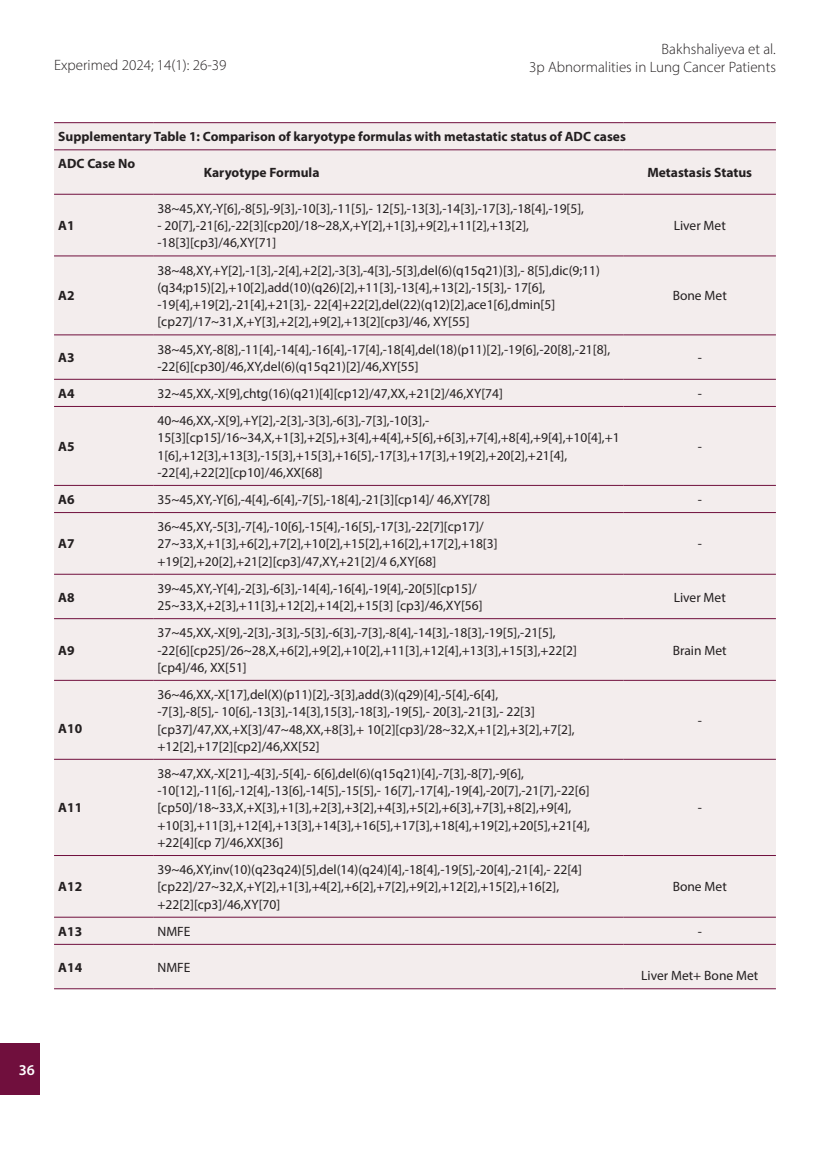
<style>
.page{position:relative;width:830px;height:1149px;background:#fff}
.page>*{position:absolute;margin:0;border:0;box-sizing:border-box;transform-origin:0 0}
.t1{font:300 15px/18px "Myriad Pro";color:#231f20;text-align:right}
.t2{font:600 15px "Myriad Pro";color:#fff}
.Ara_met{font:13.5px/17.2px "Myriad Pro";color:#231f20}
.Tablo_baslik{font:700 13.5px "Myriad Pro";color:#231f20}
.Ara_met-2{font:700 13.5px "Myriad Pro";color:#231f20}
</style>
<div class="page">
<div style="left:0;top:1042px;width:39px;height:52px;background:#700f3d"></div>
<div style="left:54px;top:123px;width:721px;height:865px;background:#f3eded"></div>
<hr style="left:54px;top:194px;width:99px;height:1px;background:#700f3d">
<hr style="left:153px;top:194px;width:470px;height:1px;background:#700f3d">
<hr style="left:623px;top:194px;width:152px;height:1px;background:#700f3d">
<hr style="left:54px;top:255px;width:99px;height:1px;background:#700f3d">
<hr style="left:153px;top:255px;width:470px;height:1px;background:#700f3d">
<hr style="left:623px;top:255px;width:152px;height:1px;background:#700f3d">
<hr style="left:54px;top:334px;width:99px;height:1px;background:#700f3d">
<hr style="left:153px;top:334px;width:470px;height:1px;background:#700f3d">
<hr style="left:623px;top:334px;width:152px;height:1px;background:#700f3d">
<hr style="left:54px;top:379px;width:99px;height:1px;background:#700f3d">
<hr style="left:153px;top:379px;width:470px;height:1px;background:#700f3d">
<hr style="left:623px;top:379px;width:152px;height:1px;background:#700f3d">
<hr style="left:54px;top:406px;width:99px;height:1px;background:#700f3d">
<hr style="left:153px;top:406px;width:470px;height:1px;background:#700f3d">
<hr style="left:623px;top:406px;width:152px;height:1px;background:#700f3d">
<hr style="left:54px;top:485px;width:99px;height:1px;background:#700f3d">
<hr style="left:153px;top:485px;width:470px;height:1px;background:#700f3d">
<hr style="left:623px;top:485px;width:152px;height:1px;background:#700f3d">
<hr style="left:54px;top:512px;width:99px;height:1px;background:#700f3d">
<hr style="left:153px;top:512px;width:470px;height:1px;background:#700f3d">
<hr style="left:623px;top:512px;width:152px;height:1px;background:#700f3d">
<hr style="left:54px;top:574px;width:99px;height:1px;background:#700f3d">
<hr style="left:153px;top:574px;width:470px;height:1px;background:#700f3d">
<hr style="left:623px;top:574px;width:152px;height:1px;background:#700f3d">
<hr style="left:54px;top:618px;width:99px;height:1px;background:#700f3d">
<hr style="left:153px;top:618px;width:470px;height:1px;background:#700f3d">
<hr style="left:623px;top:618px;width:152px;height:1px;background:#700f3d">
<hr style="left:54px;top:680px;width:99px;height:1px;background:#700f3d">
<hr style="left:153px;top:680px;width:470px;height:1px;background:#700f3d">
<hr style="left:623px;top:680px;width:152px;height:1px;background:#700f3d">
<hr style="left:54px;top:758px;width:99px;height:1px;background:#700f3d">
<hr style="left:153px;top:758px;width:470px;height:1px;background:#700f3d">
<hr style="left:623px;top:758px;width:152px;height:1px;background:#700f3d">
<hr style="left:54px;top:855px;width:99px;height:1px;background:#700f3d">
<hr style="left:153px;top:855px;width:470px;height:1px;background:#700f3d">
<hr style="left:623px;top:855px;width:152px;height:1px;background:#700f3d">
<hr style="left:54px;top:916px;width:99px;height:1px;background:#700f3d">
<hr style="left:153px;top:916px;width:470px;height:1px;background:#700f3d">
<hr style="left:623px;top:916px;width:152px;height:1px;background:#700f3d">
<hr style="left:54px;top:943px;width:99px;height:1px;background:#700f3d">
<hr style="left:153px;top:943px;width:470px;height:1px;background:#700f3d">
<hr style="left:623px;top:943px;width:152px;height:1px;background:#700f3d">
<hr style="left:54px;top:988px;width:99px;height:1px;background:#700f3d">
<hr style="left:153px;top:988px;width:470px;height:1px;background:#700f3d">
<hr style="left:623px;top:988px;width:152px;height:1px;background:#700f3d">
<hr style="left:54px;top:122px;width:99px;height:1px;background:#700f3d">
<hr style="left:153px;top:122px;width:470px;height:1px;background:#700f3d">
<hr style="left:623px;top:122px;width:152px;height:1px;background:#700f3d">
<hr style="left:54px;top:149px;width:99px;height:1px;background:#700f3d">
<hr style="left:153px;top:149px;width:470px;height:1px;background:#700f3d">
<hr style="left:623px;top:149px;width:152px;height:1px;background:#700f3d">
<p class="t1" style="left:54px;top:55px;width:174px">Experimed 2024; 14(1): 26-39</p>
<p class="t1" style="left:529px;top:40px;width:248px">Bakhshaliyeva et al.<br>3p Abnormalities in Lung Cancer Patients</p>
<p class="Tablo_baslik" style="left:58px;top:128px;width:569px">Supplementary Table 1: Comparison of karyotype formulas with metastatic status of ADC cases</p>
<p class="Ara_met-2" style="left:58px;top:155px;width:78px">ADC Case No</p>
<p class="Ara_met-2" style="left:204px;top:164px;width:117px">Karyotype Formula</p>
<p class="Ara_met-2" style="left:647px;top:164px;width:106px">Metastasis Status</p>
<p class="Ara_met-2" style="left:58px;top:217px;width:18px">A1</p>
<p class="Ara_met-2" style="left:58px;top:287px;width:18px">A2</p>
<p class="Ara_met" style="left:157px;top:199px;width:428px">38~45,XY,-Y[6],-8[5],-9[3],-10[3],-11[5],- 12[5],-13[3],-14[3],-17[3],-18[4],-19[5],</p>
<p class="Ara_met" style="left:157px;top:217px;width:373px">- 20[7],-21[6],-22[3][cp20]/18~28,X,+Y[2],+1[3],+9[2],+11[2],+13[2], -18[3][cp3]/46,XY[71]</p>
<p class="Ara_met" style="left:673px;top:217px;width:54px">Liver Met</p>
<p class="Ara_met" style="left:157px;top:261px;width:444px">38~48,XY,+Y[2],-1[3],-2[4],+2[2],-3[3],-4[3],-5[3],del(6)(q15q21)[3],- 8[5],dic(9;11) (q34;p15)[2],+10[2],add(10)(q26)[2],+11[3],-13[4],+13[2],-15[3],- 17[6], -19[4],+19[2],-21[4],+21[3],- 22[4]+22[2],del(22)(q12)[2],ace1[6],dmin[5] [cp27]/17~31,X,+Y[3],+2[2],+9[2],+13[2][cp3]/46, XY[55]</p>
<p class="Ara_met" style="left:672px;top:287px;width:56px">Bone Met</p>
<p class="Ara_met-2" style="left:58px;top:349px;width:18px">A3</p>
<p class="Ara_met" style="left:157px;top:340px;width:454px">38~45,XY,-8[8],-11[4],-14[4],-16[4],-17[4],-18[4],del(18)(p11)[2],-19[6],-20[8],-21[8], -22[6][cp30]/46,XY,del(6)(q15q21)[2]/46,XY[55]</p>
<p class="Ara_met" style="left:697px;top:348px;width:6px">-</p>
<p class="Ara_met-2" style="left:58px;top:384px;width:18px">A4</p>
<p class="Ara_met" style="left:157px;top:384px;width:347px">32~45,XX,-X[9],chtg(16)(q21)[4][cp12]/47,XX,+21[2]/46,XY[74]</p>
<p class="Ara_met" style="left:697px;top:384px;width:6px">-</p>
<p class="Ara_met-2" style="left:58px;top:437px;width:18px">A5</p>
<p class="Ara_met" style="left:157px;top:411px;width:463px">40~46,XX,-X[9],+Y[2],-2[3],-3[3],-6[3],-7[3],-10[3],-<br>15[3][cp15]/16~34,X,+1[3],+2[5],+3[4],+4[4],+5[6],+6[3],+7[4],+8[4],+9[4],+10[4],+1</p>
<p class="Ara_met" style="left:157px;top:446px;width:411px">1[6],+12[3],+13[3],-15[3],+15[3],+16[5],-17[3],+17[3],+19[2],+20[2],+21[4], -22[4],+22[2][cp10]/46,XX[68]</p>
<p class="Ara_met" style="left:697px;top:437px;width:6px">-</p>
<p class="Ara_met-2" style="left:58px;top:490px;width:18px">A6</p>
<p class="Ara_met" style="left:157px;top:490px;width:334px">35~45,XY,-Y[6],-4[4],-6[4],-7[5],-18[4],-21[3][cp14]/ 46,XY[78]</p>
<p class="Ara_met" style="left:697px;top:490px;width:6px">-</p>
<p class="Ara_met-2" style="left:58px;top:535px;width:18px">A7</p>
<p class="Ara_met" style="left:157px;top:517px;width:328px">36~45,XY,-5[3],-7[4],-10[6],-15[4],-16[5],-17[3],-22[7][cp17]/</p>
<p class="Ara_met" style="left:157px;top:535px;width:341px">27~33,X,+1[3],+6[2],+7[2],+10[2],+15[2],+16[2],+17[2],+18[3]</p>
<p class="Ara_met" style="left:157px;top:552px;width:280px">+19[2],+20[2],+21[2][cp3]/47,XY,+21[2]/4 6,XY[68]</p>
<p class="Ara_met" style="left:697px;top:535px;width:6px">-</p>
<p class="Ara_met-2" style="left:58px;top:588px;width:18px">A8</p>
<p class="Ara_met" style="left:157px;top:579px;width:320px">39~45,XY,-Y[4],-2[3],-6[3],-14[4],-16[4],-19[4],-20[5][cp15]/</p>
<p class="Ara_met" style="left:157px;top:596px;width:326px">25~33,X,+2[3],+11[3],+12[2],+14[2],+15[3] [cp3]/46,XY[56]</p>
<p class="Ara_met" style="left:673px;top:588px;width:54px">Liver Met</p>
<p class="Ara_met-2" style="left:58px;top:641px;width:18px">A9</p>
<p class="Ara_met" style="left:157px;top:623px;width:421px">37~45,XX,-X[9],-2[3],-3[3],-5[3],-6[3],-7[3],-8[4],-14[3],-18[3],-19[5],-21[5], -22[6][cp25]/26~28,X,+6[2],+9[2],+10[2],+11[3],+12[4],+13[3],+15[3],+22[2] [cp4]/46, XX[51]</p>
<p class="Ara_met" style="left:672px;top:641px;width:55px">Brain Met</p>
<p class="Ara_met-2" style="left:58px;top:719px;width:25px">A10</p>
<p class="Ara_met" style="left:157px;top:685px;width:418px">36~46,XX,-X[17],del(X)(p11)[2],-3[3],add(3)(q29)[4],-5[4],-6[4],<br>-7[3],-8[5],- 10[6],-13[3],-14[3],15[3],-18[3],-19[5],- 20[3],-21[3],- 22[3] [cp37]/47,XX,+X[3]/47~48,XX,+8[3],+ 10[2][cp3]/28~32,X,+1[2],+3[2],+7[2], +12[2],+17[2][cp2]/46,XX[52]</p>
<p class="Ara_met" style="left:697px;top:711px;width:6px">-</p>
<p class="Ara_met-2" style="left:58px;top:798px;width:25px">A11</p>
<p class="Ara_met" style="left:157px;top:764px;width:434px">38~47,XX,-X[21],-4[3],-5[4],- 6[6],del(6)(q15q21)[4],-7[3],-8[7],-9[6], -10[12],-11[6],-12[4],-13[6],-14[5],-15[5],- 16[7],-17[4],-19[4],-20[7],-21[7],-22[6] [cp50]/18~33,X,+X[3],+1[3],+2[3],+3[2],+4[3],+5[2],+6[3],+7[3],+8[2],+9[4], +10[3],+11[3],+12[4],+13[3],+14[3],+16[5],+17[3],+18[4],+19[2],+20[5],+21[4], +22[4][cp 7]/46,XX[36]</p>
<p class="Ara_met" style="left:697px;top:798px;width:6px">-</p>
<p class="Ara_met-2" style="left:58px;top:877px;width:25px">A12</p>
<p class="Ara_met" style="left:157px;top:860px;width:426px">39~46,XY,inv(10)(q23q24)[5],del(14)(q24)[4],-18[4],-19[5],-20[4],-21[4],- 22[4] [cp22]/27~32,X,+Y[2],+1[3],+4[2],+6[2],+7[2],+9[2],+12[2],+15[2],+16[2],</p>
<p class="Ara_met" style="left:157px;top:895px;width:124px">+22[2][cp3]/46,XY[70]</p>
<p class="Ara_met" style="left:672px;top:877px;width:56px">Bone Met</p>
<p class="Ara_met-2" style="left:58px;top:922px;width:25px">A13</p>
<p class="Ara_met" style="left:157px;top:922px;width:34px">NMFE</p>
<p class="Ara_met" style="left:697px;top:922px;width:6px">-</p>
<p class="Ara_met-2" style="left:58px;top:957px;width:25px">A14</p>
<p class="Ara_met" style="left:157px;top:957px;width:34px">NMFE</p>
<p class="Ara_met" style="left:640px;top:966px;width:119px">Liver Met+ Bone Met</p>
<p class="t2" style="left:19px;top:1059px;width:18px">36</p>
</div>
